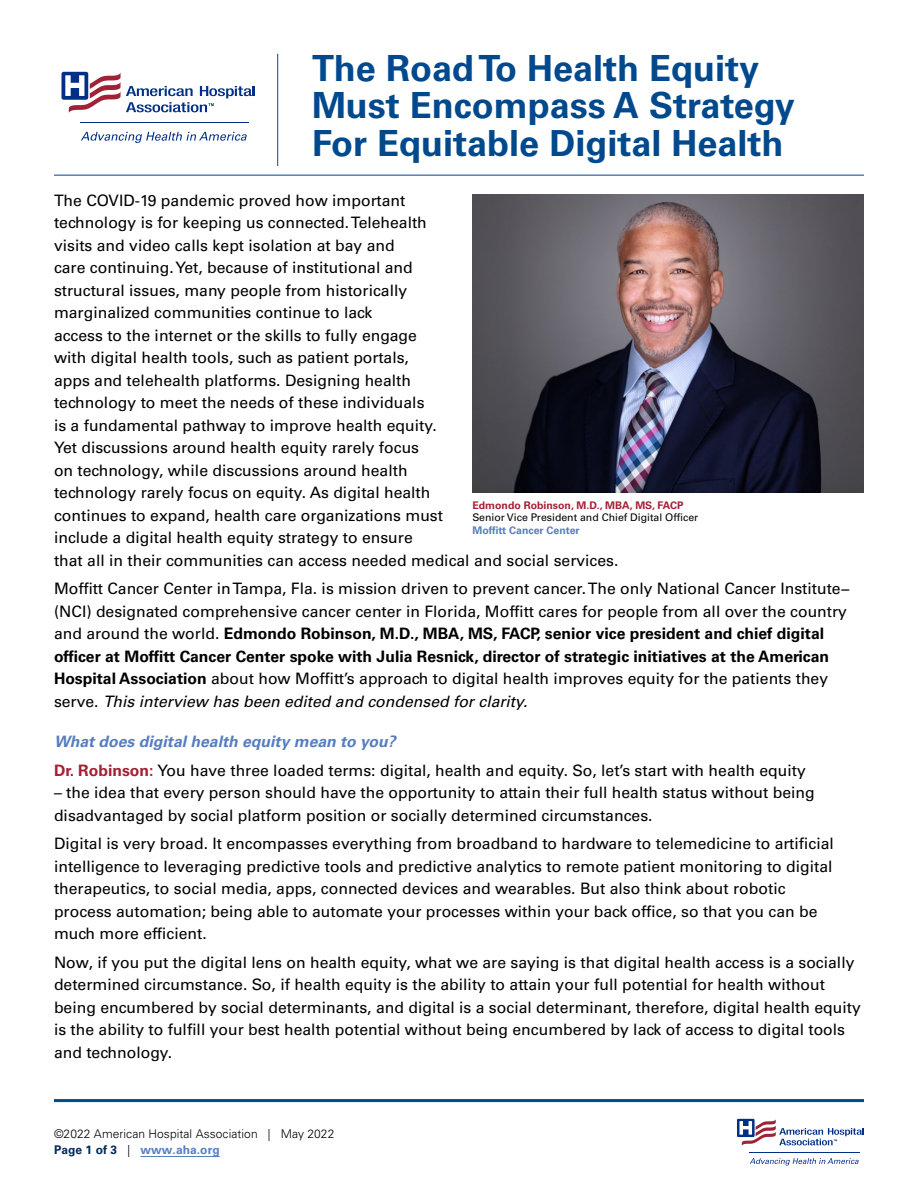
<style>
.page{position:relative;width:918px;height:1188px;background:#fff}
.page>*{position:absolute;margin:0;border:0;box-sizing:border-box;transform-origin:0 0}
.t1{font:700 36px/37.5px "Univers LT Std";color:#00498d}
.t2{font:15.75px/22.5px "Univers LT Std";color:#000}
.t3{font:300 12px/16.5px "Univers LT Std";letter-spacing:.005em;color:#000}
.t4{font:10.5px "Univers LT Std";color:#000}
.t5{font:700 10.5px "Univers LT Std";color:#a32035}
.t6{font:700 10.5px "Univers LT Std";color:#567ebf}
.s1{font-weight:700}
.s2{font-style:italic}
.s3{font-weight:700;font-style:italic;color:#567ebf}
.s4{font-weight:700;color:#a32035}
.s5{font-weight:700;color:#002855}
.s6{font-weight:700;color:#567ebf}
</style>
<div class="page">
<hr style="left:54px;top:1099px;width:810px;height:3px;background:#00498d">
<hr style="left:140px;top:1156px;width:80px;height:1px;background:#567ebf">
<hr style="left:749px;top:1152px;width:111px;height:1px;background:#002f87">
<svg style="left:750px;top:1158px;width:109px;height:8px"></svg>
<svg style="left:736px;top:1118px;width:128px;height:28px"></svg>
<hr style="left:54px;top:174px;width:810px;height:2px;background:#567ebf">
<hr style="left:277px;top:54px;width:1px;height:112px;background:#00498d">
<hr style="left:80px;top:122px;width:169px;height:1px;background:#002f87">
<svg style="left:81px;top:132px;width:166px;height:11px"></svg>
<svg style="left:61px;top:71px;width:194px;height:42px"></svg>
<img style="left:472px;top:194px;width:392px;height:298px">
<h1 class="t1" style="left:312px;top:49px;width:485px">The Road To Health Equity<br>Must Encompass A Strategy<br>For Equitable Digital Health</h1>
<p class="t2" style="left:54px;top:189px;width:566px">The COVID-19 pandemic proved how important<br>technology is for keeping us connected. Telehealth<br>visits and video calls kept isolation at bay and<br>care continuing. Yet, because of institutional and<br>structural issues, many people from historically<br>marginalized communities continue to lack<br>access to the internet or the skills to fully engage<br>with digital health tools, such as patient portals,<br>apps and telehealth platforms. Designing health<br>technology to meet the needs of these individuals<br>is a fundamental pathway to improve health equity.<br>Yet discussions around health equity rarely focus<br>on technology, while discussions around health<br>technology rarely focus on equity. As digital health<br>continues to expand, health care organizations must<br>include a digital health equity strategy to ensure<br>that all in their communities can access needed medical and social services.</p>
<p class="t2" style="left:54px;top:578px;width:797px">Moffitt Cancer Center in Tampa, Fla. is mission driven to prevent cancer. The only National Cancer Institute− (NCI) designated comprehensive cancer center in Florida, Moffitt cares for people from all over the country and around the world. <span class="s1">Edmondo Robinson, M.D., MBA, MS, FACP, senior vice president and chief digital officer at Moffitt Cancer Center spoke with Julia Resnick, director of strategic initiatives at the American Hospital Association</span> about how Moffitt’s approach to digital health improves equity for the patients they serve. <span class="s2">This interview has been edited and condensed for clarity.</span></p>
<p class="t2" style="left:54px;top:728px;width:753px;line-height:28.5px"><span class="s3">What does digital health equity mean to you?<br></span><span class="s4">Dr. Robinson:</span> You have three loaded terms: digital, health and equity. So, let’s start with health equity</p>
<p class="t2" style="left:54px;top:782px;width:762px">– the idea that every person should have the opportunity to attain their full health status without being disadvantaged by social platform position or socially determined circumstances.</p>
<p class="t2" style="left:54px;top:833px;width:781px">Digital is very broad. It encompasses everything from broadband to hardware to telemedicine to artificial intelligence to leveraging predictive tools and predictive analytics to remote patient monitoring to digital therapeutics, to social media, apps, connected devices and wearables. But also think about robotic process automation; being able to automate your processes within your back office, so that you can be much more efficient.</p>
<p class="t2" style="left:54px;top:951px;width:808px">Now, if you put the digital lens on health equity, what we are saying is that digital health access is a socially determined circumstance. So, if health equity is the ability to attain your full potential for health without being encumbered by social determinants, and digital is a social determinant, therefore, digital health equity is the ability to fulfill your best health potential without being encumbered by lack of access to digital tools and technology.</p>
<p class="t5" style="left:472px;top:499px;width:212px">Edmondo Robinson, M.D., MBA, MS, FACP</p>
<p class="t4" style="left:472px;top:511px;width:227px">Senior Vice President and Chief Digital Officer</p>
<p class="t6" style="left:472px;top:524px;width:109px">Moffitt Cancer Center</p>
<p class="t3" style="left:54px;top:1125px;width:282px">©2022 American Hospital Association | May 2022<br><span class="s5">Page 1 of 3</span> | <span class="s6">www.aha.org</span></p>
</div>
